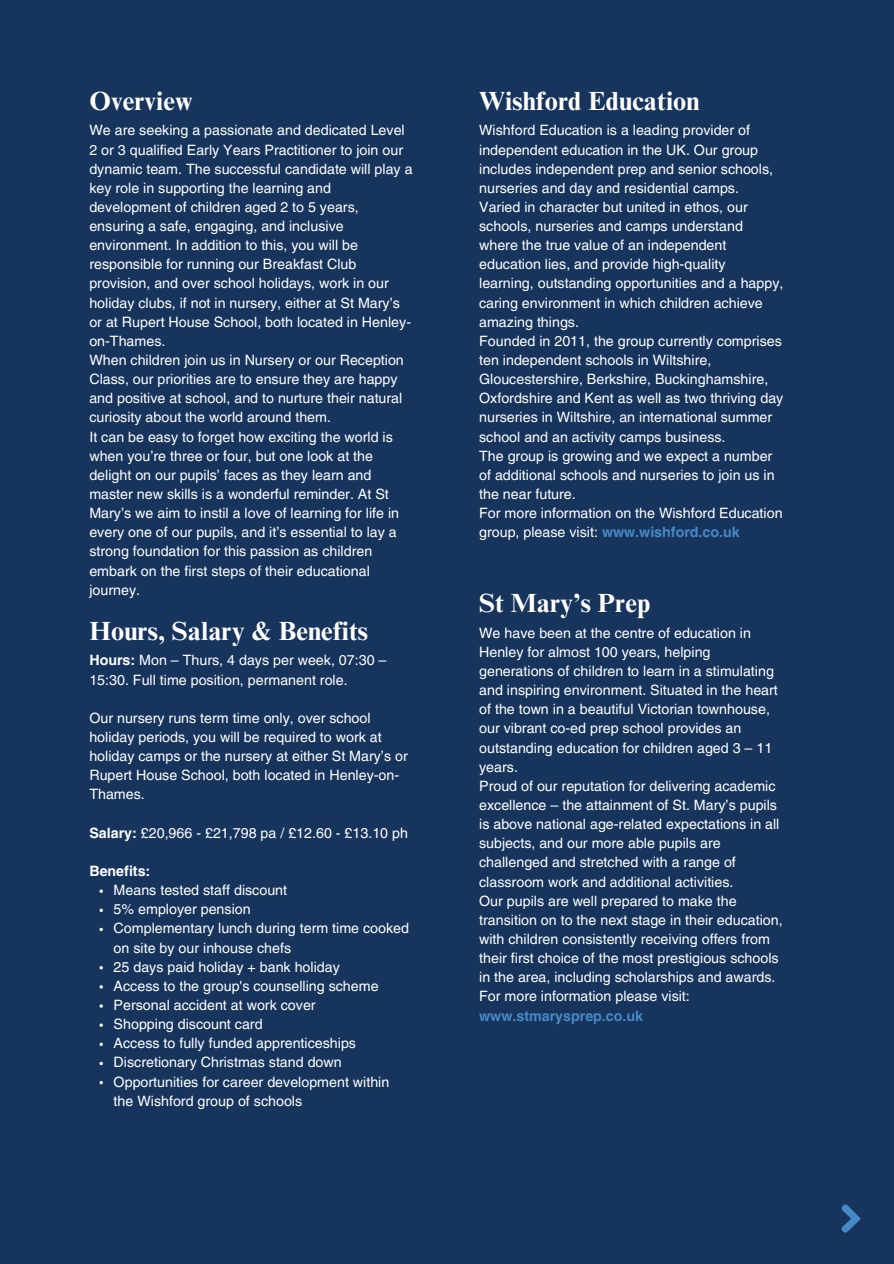
<style>
.page{position:relative;width:894px;height:1264px;background:#fff}
.page>*{position:absolute;margin:0;border:0;box-sizing:border-box;transform-origin:0 0}
.t1{font:700 26.25px "Times NRMT Pro";letter-spacing:.005em;color:#fff}
.t2{font:14.25px/19.2px "Helvetica LT Pro";color:#fff}
.t3{font:700 14.25px "Helvetica LT Pro";color:#4789c8}
.t4{font:700 14.25px "Helvetica LT Pro";color:#fff}
.s1{font-weight:700}
.s2{font-weight:700;color:#4789c8}
</style>
<div class="page">
<div style="left:0;top:0;width:893px;height:1263px;background:#16345c"></div>
<svg style="left:841px;top:1204px;width:19px;height:29px"></svg>
<svg style="left:99px;top:908px;width:4px;height:4px"></svg>
<svg style="left:99px;top:927px;width:4px;height:4px"></svg>
<svg style="left:99px;top:966px;width:4px;height:3px"></svg>
<svg style="left:99px;top:1042px;width:4px;height:4px"></svg>
<svg style="left:99px;top:1061px;width:4px;height:4px"></svg>
<svg style="left:99px;top:1081px;width:4px;height:3px"></svg>
<h1 class="t1" style="left:89px;top:92px;width:105px">Overview</h1>
<p class="t2" style="left:89px;top:122px;width:324px">We are seeking a passionate and dedicated Level 2 or 3 qualified Early Years Practitioner to join our dynamic team. The successful candidate will play a key role in supporting the learning and development of children aged 2 to 5 years, ensuring a safe, engaging, and inclusive environment. In addition to this, you will be responsible for running our Breakfast Club provision, and over school holidays, work in our holiday clubs, if not in nursery, either at St Mary’s or at Rupert House School, both located in Henley&shy;on-Thames.<br>When children join us in Nursery or our Reception Class, our priorities are to ensure they are happy and positive at school, and to nurture their natural curiosity about the world around them.<br>It can be easy to forget how exciting the world is when you’re three or four, but one look at the delight on our pupils’ faces as they learn and master new skills is a wonderful reminder. At St Mary’s we aim to instil a love of learning for life in every one of our pupils, and it’s essential to lay a strong foundation for this passion as children embark on the first steps of their educational journey.</p>
<h1 class="t1" style="left:89px;top:621px;width:280px">Hours, Salary &amp; Benefits</h1>
<p class="t2" style="left:89px;top:652px;width:298px"><span class="s1">Hours:</span> Mon – Thurs, 4 days per week, 07:30 –<br>15:30. Full time position, permanent role.</p>
<p class="t2" style="left:89px;top:709px;width:320px">Our nursery runs term time only, over school holiday periods, you will be required to work at holiday camps or the nursery at either St Mary’s or Rupert House School, both located in Henley-on-Thames.</p>
<p class="t2" style="left:89px;top:824px;width:320px"><span class="s1">Salary:</span> £20,966 - £21,798 pa / £12.60 - £13.10 ph</p>
<p class="t4" style="left:89px;top:865px;width:62px">Benefits:</p>
<p class="t2" style="left:114px;top:881px;width:297px">Means tested staff discount<br>5% employer pension<br>Complementary lunch during term time cooked on site by our inhouse chefs<br>25 days paid holiday + bank holiday<br>Access to the group's counselling scheme Personal accident at work cover<br>Shopping discount card<br>Access to fully funded apprenticeships Discretionary Christmas stand down Opportunities for career development within the Wishford group of schools</p>
<h1 class="t1" style="left:479px;top:91px;width:222px">Wishford Education</h1>
<p class="t2" style="left:479px;top:122px;width:306px">Wishford Education is a leading provider of independent education in the UK. Our group includes independent prep and senior schools, nurseries and day and residential camps.<br>Varied in character but united in ethos, our schools, nurseries and camps understand where the true value of an independent education lies, and provide high-quality learning, outstanding opportunities and a happy, caring environment in which children achieve amazing things.<br>Founded in 2011, the group currently comprises ten independent schools in Wiltshire, Gloucestershire, Berkshire, Buckinghamshire, Oxfordshire and Kent as well as two thriving day nurseries in Wiltshire, an international summer school and an activity camps business.<br>The group is growing and we expect a number of additional schools and nurseries to join us in the near future.<br>For more information on the Wishford Education group, please visit: <span class="s2">www.wishford.co.uk</span></p>
<h1 class="t1" style="left:479px;top:593px;width:172px">St Mary’s Prep</h1>
<p class="t2" style="left:479px;top:624px;width:305px">We have been at the centre of education in Henley for almost 100 years, helping generations of children to learn in a stimulating and inspiring environment. Situated in the heart of the town in a beautiful Victorian townhouse, our vibrant co-ed prep school provides an outstanding education for children aged 3 – 11 years.<br>Proud of our reputation for delivering academic excellence – the attainment of St. Mary’s pupils is above national age-related expectations in all subjects, and our more able pupils are challenged and stretched with a range of classroom work and additional activities.<br>Our pupils are well prepared to make the transition on to the next stage in their education, with children consistently receiving offers from their first choice of the most prestigious schools in the area, including scholarships and awards.<br>For more information please visit:</p>
<p class="t3" style="left:479px;top:1010px;width:165px">www.stmarysprep.co.uk</p>
</div>
